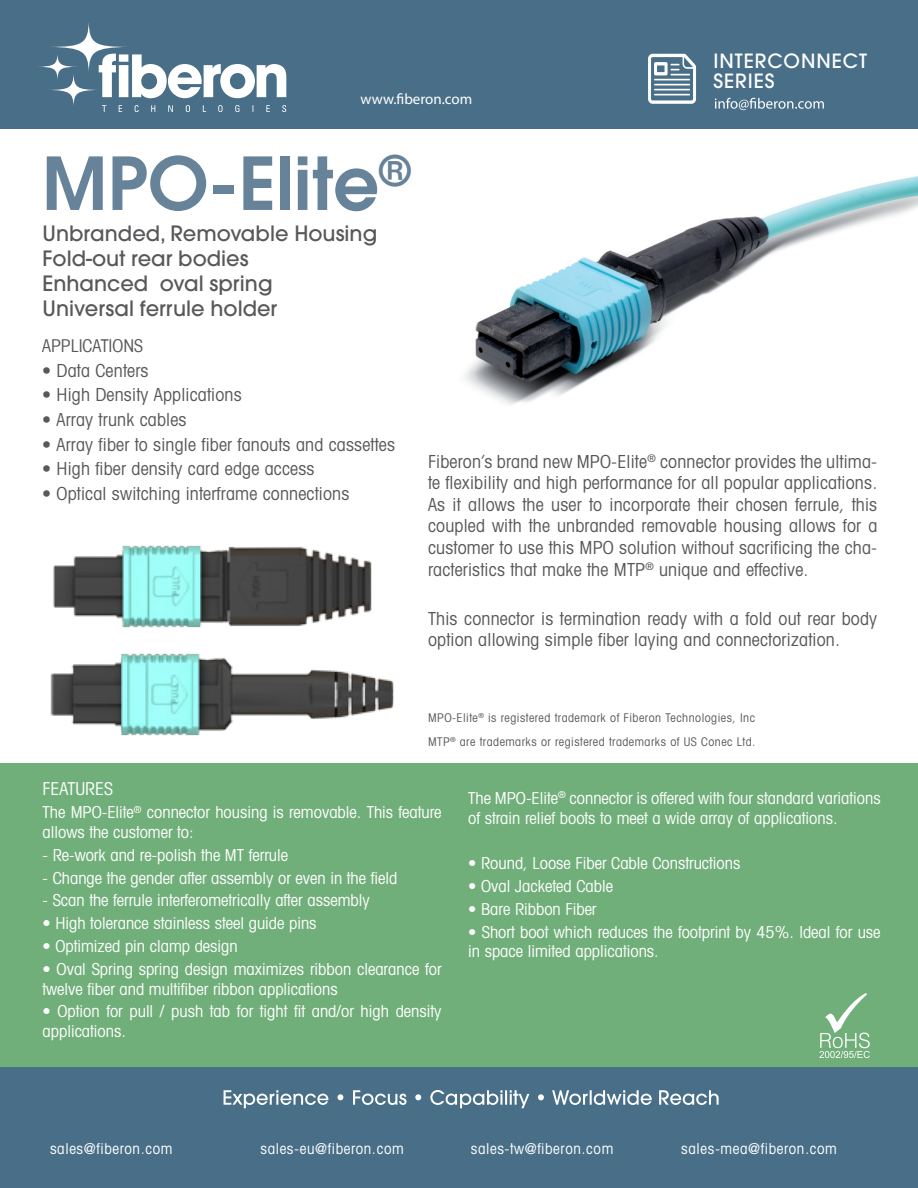
<style>
.page{position:relative;width:918px;height:1188px;background:#fff}
.page>*{position:absolute;margin:0;border:0;box-sizing:border-box;transform-origin:0 0}
.t1{font:600 72.3px "Avant Garde LT";color:#67839a}
.t2{font:500 21px/25.2px "Avant Garde";color:#57585a}
.t3{font:500 19.5px/19.5px "Avant Garde";letter-spacing:.05em;color:#fff}
.t4{font:condensed 18px/21.6px "Avant Garde";letter-spacing:.01em;color:#57585a;text-align:justify}
.t5{font:condensed 17.7px "Avant Garde LT";color:#57585a}
.t6{font:condensed 17.7px "Avant Garde";color:#fff}
.t7{font:condensed 16.5px/19.8px "Avant Garde";color:#fff}
.t8{font:condensed 15px "Avant Garde";letter-spacing:.04em;color:#fff}
.t9{font:15px "Myriad Pro";color:#fff}
.t10{font:condensed 12px/24px "Avant Garde";letter-spacing:.04em;color:#57585a}
</style>
<div class="page">
<div style="left:0;top:0;width:918px;height:129px;background:#496f88"></div>
<svg style="left:648px;top:54px;width:48px;height:50px"></svg>
<svg style="left:102px;top:105px;width:184px;height:7px"></svg>
<svg style="left:99px;top:54px;width:187px;height:44px"></svg>
<svg style="left:48px;top:73px;width:51px;height:33px"></svg>
<svg style="left:49px;top:21px;width:79px;height:51px"></svg>
<svg style="left:37px;top:53px;width:41px;height:27px"></svg>
<svg style="left:715px;top:98px;width:109px;height:12px"></svg>
<div style="left:0;top:1066px;width:918px;height:122px;background:#496f88"></div>
<div style="left:0;top:763px;width:918px;height:304px;background:#71af7a"></div>
<svg style="left:819px;top:993px;width:51px;height:65px"></svg>
<svg style="left:224px;top:1090px;width:495px;height:18px"></svg>
<img style="left:53px;top:545px;width:319px;height:83px">
<img style="left:50px;top:653px;width:344px;height:83px">
<img style="left:464px;top:176px;width:454px;height:229px">
<p class="t9" style="left:361px;top:90px;width:113px">www.fiberon.com</p>
<h1 class="t1" style="left:42px;top:136px;width:370px">MPO-Elite<sup>®</sup></h1>
<p class="t2" style="left:43px;top:220px;width:336px">Unbranded, Removable Housing<br>Fold-out rear bodies<br>Enhanced oval spring<br>Universal ferrule holder</p>
<p class="t3" style="left:713px;top:52px;width:155px">INTERCONNECT<br>SERIES</p>
<p class="t5" style="left:42px;top:335px;width:102px">APPLICATIONS</p>
<p class="t4" style="left:42px;top:359px;width:108px">• Data Centers</p>
<p class="t4" style="left:42px;top:384px;width:201px">• High Density Applications</p>
<p class="t4" style="left:42px;top:408px;width:146px">• Array trunk cables</p>
<p class="t4" style="left:42px;top:433px;width:354px">• Array fiber to single fiber fanouts and cassettes</p>
<p class="t4" style="left:42px;top:458px;width:274px">• High fiber density card edge access</p>
<p class="t4" style="left:42px;top:482px;width:309px">• Optical switching interframe connections</p>
<p class="t4" style="left:428px;top:450px;width:451px">Fiberon’s brand new MPO-Elite<sup>®</sup> connector provides the ultima&shy;te flexibility and high performance for all popular applications.<br>As it allows the user to incorporate their chosen ferrule, this coupled with the unbranded removable housing allows for a customer to use this MPO solution without sacrificing the cha&shy;racteristics that make the MTP<sup>®</sup> unique and effective.</p>
<p class="t4" style="left:428px;top:607px;width:451px">This connector is termination ready with a fold out rear body option allowing simple fiber laying and connectorization.</p>
<p class="t10" style="left:428px;top:706px;width:329px">MPO-Elite<sup>®</sup> is registered trademark of Fiberon Technologies, Inc<br>MTP<sup>®</sup> are trademarks or registered trademarks of US Conec Ltd.</p>
<p class="t6" style="left:43px;top:778px;width:72px">FEATURES</p>
<p class="t7" style="left:43px;top:802px;width:400px">The MPO-Elite<sup>®</sup> connector housing is removable. This feature allows the customer to:</p>
<p class="t7" style="left:43px;top:845px;width:247px">- Re-work and re-polish the MT ferrule</p>
<p class="t7" style="left:43px;top:867px;width:356px">- Change the gender after assembly or even in the field</p>
<p class="t7" style="left:43px;top:890px;width:329px">- Scan the ferrule interferometrically after assembly</p>
<p class="t7" style="left:43px;top:913px;width:275px">• High tolerance stainless steel guide pins</p>
<p class="t7" style="left:43px;top:936px;width:197px">• Optimized pin clamp design</p>
<p class="t7" style="left:43px;top:959px;width:401px">• Oval Spring spring design maximizes ribbon clearance for twelve fiber and multifiber ribbon applications</p>
<p class="t7" style="left:43px;top:1001px;width:400px">• Option for pull / push tab for tight fit and/or high density applications.</p>
<p class="t7" style="left:468px;top:788px;width:414px">The MPO-Elite<sup>®</sup> connector is offered with four standard variations of strain relief boots to meet a wide array of applications.</p>
<p class="t7" style="left:468px;top:853px;width:274px">• Round, Loose Fiber Cable Constructions</p>
<p class="t7" style="left:468px;top:876px;width:146px">• Oval Jacketed Cable</p>
<p class="t7" style="left:468px;top:899px;width:130px">• Bare Ribbon Fiber</p>
<p class="t7" style="left:468px;top:921px;width:414px">• Short boot which reduces the footprint by 45%. Ideal for use in space limited applications.</p>
<p class="t8" style="left:50px;top:1139px;width:124px">sales@fiberon.com</p>
<p class="t8" style="left:260px;top:1139px;width:145px">sales-eu@fiberon.com</p>
<p class="t8" style="left:471px;top:1139px;width:144px">sales-tw@fiberon.com</p>
<p class="t8" style="left:681px;top:1139px;width:157px">sales-mea@fiberon.com</p>
</div>
